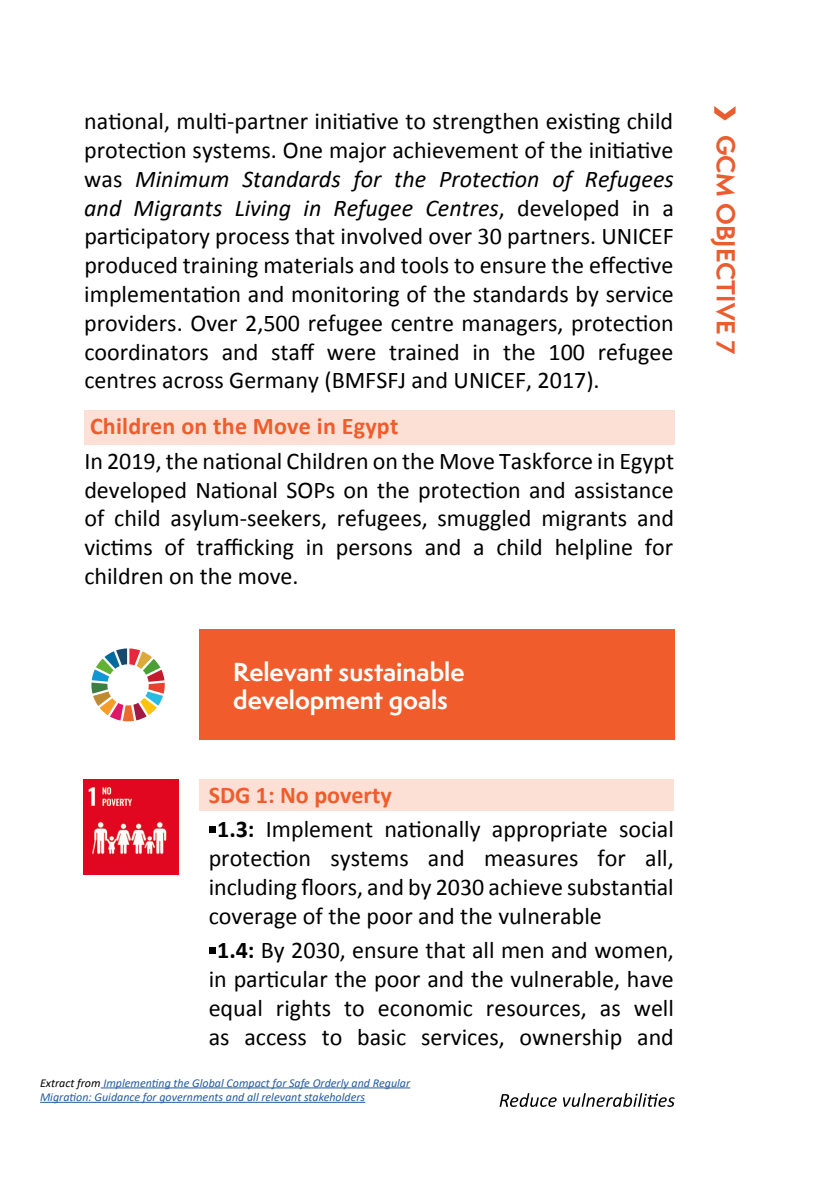
<style>
.page{position:relative;width:840px;height:1191px;background:#fff}
.page>*{position:absolute;margin:0;border:0;box-sizing:border-box;transform-origin:0 0}
.t1{font:24px/28.8px "Calibri";color:#000;text-align:justify}
.t2{font:700 24px/28.8px "Semplicita Pro";color:#fff}
.t3{font:700 24px "Calibri";letter-spacing:.01em;color:#f05c2c}
.t4{font:700 24px "Semplicita Pro";color:#eb5c2e}
.t5{font:italic 12px/14.4px "Calibri";color:#275b9b}
.s1{font-style:italic}
.s2{font-weight:700;color:#f05c2c}
.s3{font-weight:700}
.s4{color:#000}
.s5{font-size:50px}
</style>
<div class="page">
<svg style="left:499px;top:1093px;width:175px;height:14px"></svg>
<div style="left:84px;top:410px;width:590px;height:35px;background:#fcdfd5"></div>
<div style="left:199px;top:779px;width:474px;height:32px;background:#fcdfd5"></div>
<svg style="left:210px;top:826px;width:6px;height:6px"></svg>
<svg style="left:210px;top:947px;width:6px;height:6px"></svg>
<img style="left:84px;top:779px;width:94px;height:96px">
<div style="left:199px;top:629px;width:475px;height:111px;background:#f05c2c"></div>
<svg style="left:91px;top:648px;width:74px;height:73px"></svg>
<hr style="left:101px;top:1087px;width:309px;height:1px;background:#275b9b">
<hr style="left:40px;top:1102px;width:325px;height:1px;background:#275b9b">
<p class="t1" style="left:84px;top:106px;width:591px">national, multi-partner initiative to strengthen existing child protection systems. One major achievement of the initiative was <span class="s1">Minimum Standards for the Protection of Refugees and Migrants Living in Refugee Centres</span>, developed in a participatory process that involved over 30 partners. UNICEF produced training materials and tools to ensure the effective implementation and monitoring of the standards by service providers. Over 2,500 refugee centre managers, protection coordinators and staff were trained in the 100 refugee centres across Germany (BMFSFJ and UNICEF, 2017).</p>
<p class="t3" style="left:90px;top:409px;width:310px">Children on the Move in Egypt</p>
<p class="t1" style="left:84px;top:445px;width:591px">In 2019, the national Children on the Move Taskforce in Egypt developed National SOPs on the protection and assistance of child asylum-seekers, refugees, smuggled migrants and victims of trafficking in persons and a child helpline for children on the move.</p>
<p class="t2" style="left:233px;top:657px;width:233px">Relevant sustainable development goals</p>
<p class="t1" style="left:217px;top:776px;width:458px;line-height:34.4px;text-indent:-8px"><span class="s2">SDG 1: No poverty<br></span><span class="s3">1.3:</span> Implement nationally appropriate social</p>
<p class="t1" style="left:208px;top:842px;width:466px">protection systems and measures for all, including floors, and by 2030 achieve substantial coverage of the poor and the vulnerable</p>
<p class="t1" style="left:208px;top:934px;width:466px;text-align:center"><span class="s3">1.4:</span> By 2030, ensure that all men and women, in particular the poor and the vulnerable, have equal rights to economic resources, as well as access to basic services, ownership and</p>
<p class="t5" style="left:40px;top:1074px;width:371px"><span class="s4">Extract from</span> Implementing the Global Compact for Safe Orderly and Regular<br>Migration: Guidance for governments and all relevant stakeholders</p>
<p class="t4" style="left:743px;top:104px;width:252px;rotate:90deg"><span class="s5">›</span> GCM OBJECTIVE 7</p>
</div>
